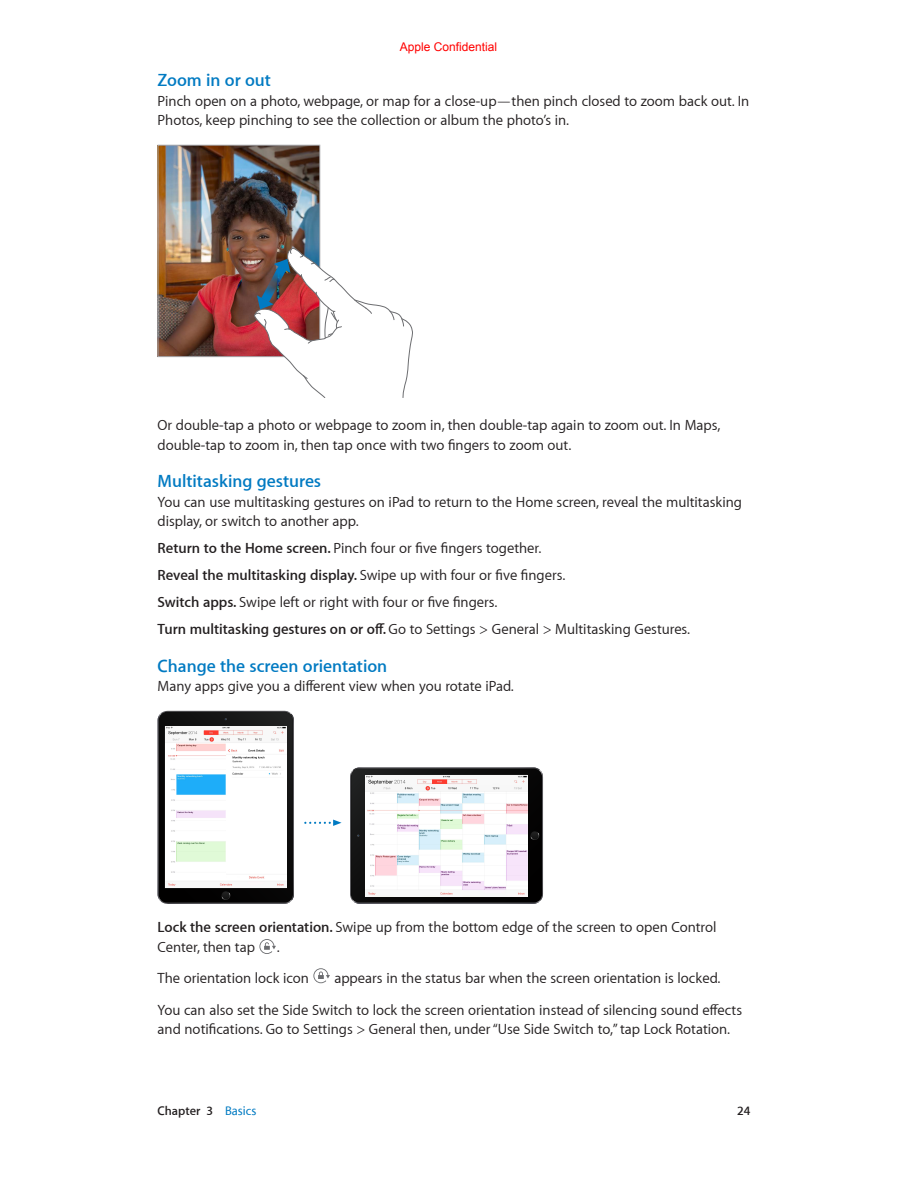
<style>
.page{position:relative;width:897px;height:1188px;background:#fff}
.page>*{position:absolute;margin:0;border:0;box-sizing:border-box;transform-origin:0 0}
.t1{font:600 18px "Myriad Set";color:#007ac2}
.t2{font:15px/19.5px "Myriad Set Text";color:#231f20}
.t3{font:600 15px "Myriad Set";color:#231f20}
.t4{font:600 12.75px "Myriad Set";color:#231f20}
.t5{font:12px "Arial";color:#f00}
.s1{font-family:"Myriad Set";font-weight:600}
.s2{font-family:"Myriad Set Text";font-weight:400}
.s3{font-weight:500;color:#007ac2}
</style>
<div class="page">
<img style="left:160px;top:147px;width:158px;height:208px">
<div style="left:158px;top:145px;width:162px;height:212px;border:1px solid #a8a9ad"></div>
<svg style="left:254px;top:248px;width:159px;height:149px"></svg>
<svg style="left:304px;top:820px;width:37px;height:6px"></svg>
<svg style="left:158px;top:711px;width:136px;height:193px"></svg>
<svg style="left:350px;top:767px;width:193px;height:137px"></svg>
<svg style="left:259px;top:939px;width:17px;height:15px"></svg>
<svg style="left:313px;top:968px;width:17px;height:15px"></svg>
<p class="t5" style="left:399px;top:39px;width:99px">Apple Confidential</p>
<p class="t1" style="left:158px;top:69px;width:115px">Zoom in or out</p>
<p class="t2" style="left:158px;top:91px;width:593px">Pinch open on a photo, webpage, or map for a close-up—then pinch closed to zoom back out. In<br>Photos, keep pinching to see the collection or album the photo’s in.</p>
<p class="t2" style="left:158px;top:415px;width:564px">Or double-tap a photo or webpage to zoom in, then double-tap again to zoom out. In Maps, double-tap to zoom in, then tap once with two fingers to zoom out.</p>
<p class="t1" style="left:158px;top:470px;width:165px">Multitasking gestures</p>
<p class="t2" style="left:158px;top:492px;width:586px">You can use multitasking gestures on iPad to return to the Home screen, reveal the multitasking display, or switch to another app.</p>
<p class="t2" style="left:158px;top:538px;width:385px"><span class="s1">Return to the Home screen.</span> Pinch four or five fingers together.</p>
<p class="t3" style="left:158px;top:566px;width:409px">Reveal the multitasking display. <span class="s2">Swipe up with four or five fingers.</span></p>
<p class="t2" style="left:157px;top:589px;width:534px;line-height:27px"><span class="s1">Switch apps.</span> Swipe left or right with four or five fingers.<br><span class="s1">Turn multitasking gestures on or off.</span> Go to Settings &gt; General &gt; Multitasking Gestures.</p>
<p class="t1" style="left:158px;top:655px;width:231px">Change the screen orientation</p>
<p class="t2" style="left:158px;top:676px;width:358px">Many apps give you a different view when you rotate iPad.</p>
<p class="t2" style="left:158px;top:917px;width:560px"><span class="s1">Lock the screen orientation.</span> Swipe up from the bottom edge of the screen to open Control<br>Center, then tap</p>
<p class="t2" style="left:157px;top:931px;width:153px;line-height:31.5px;text-indent:119px">.<br>The orientation lock icon</p>
<p class="t2" style="left:157px;top:962px;width:586px;line-height:31.5px;text-indent:177px">appears in the status bar when the screen orientation is locked.<br>You can also set the Side Switch to lock the screen orientation instead of silencing sound effects</p>
<p class="t2" style="left:157px;top:1019px;width:574px">and notifications. Go to Settings &gt; General then, under“Use Side Switch to,”tap Lock Rotation.</p>
<p class="t4" style="left:157px;top:1102px;width:100px">Chapter 3 <span class="s3">Basics</span></p>
<p class="t4" style="left:737px;top:1102px;width:15px">24</p>
</div>
